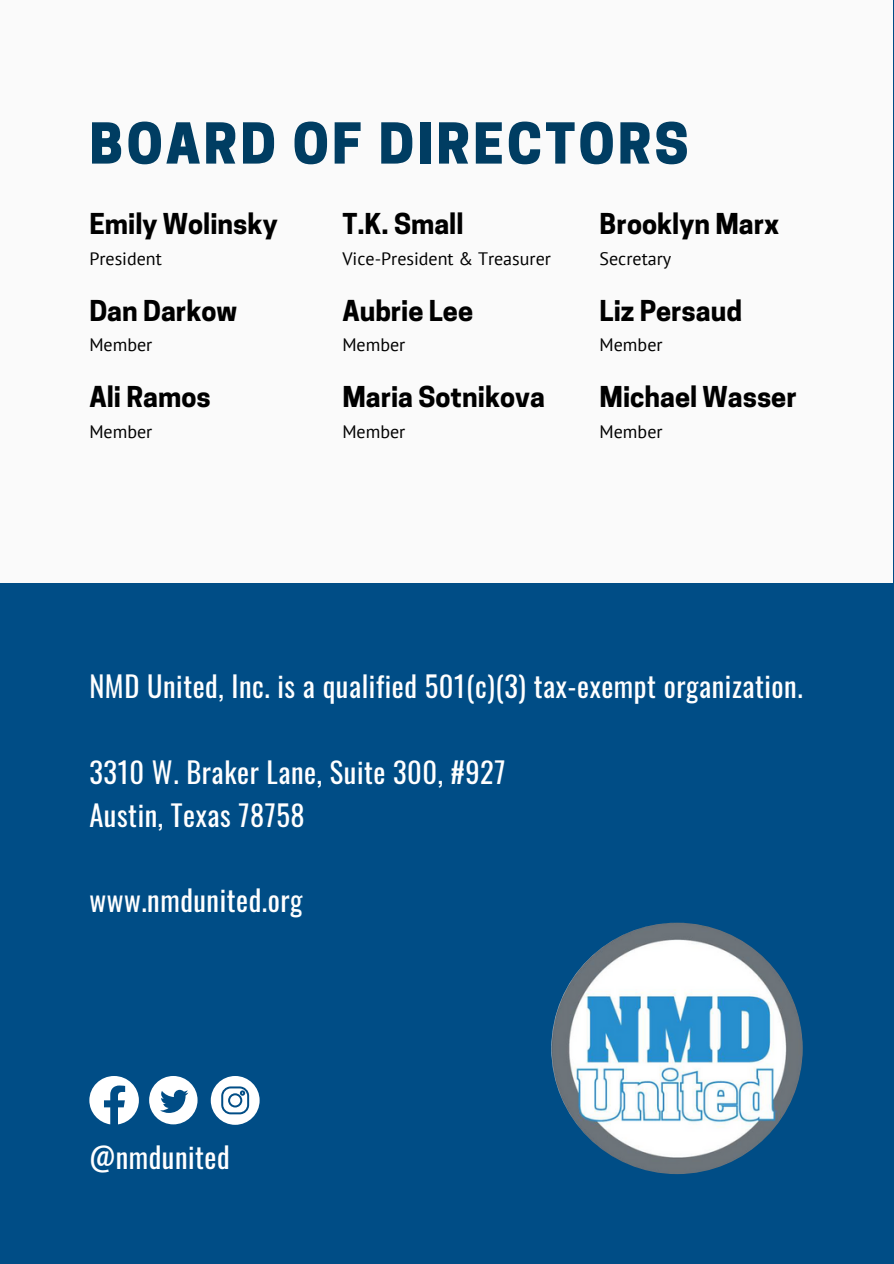
<style>
.page{position:relative;width:894px;height:1264px;background:#fff}
.page>*{position:absolute;margin:0;border:0;box-sizing:border-box;transform-origin:0 0}
.t1{font:800 52.95px "Cooper Hewitt";letter-spacing:.06em;color:#003d62}
.t2{font:28.5px/42.8px "Oswald";letter-spacing:.02em;color:#fff}
.t3{font:700 27px "Cooper Hewitt";color:#000}
.t4{font:18px "PT Sans";color:#000}
</style>
<div class="page">
<div style="left:0;top:0;width:893px;height:1263px;background:#004d86"></div>
<svg style="left:89px;top:1076px;width:50px;height:48px"></svg>
<svg style="left:149px;top:1076px;width:48px;height:48px"></svg>
<svg style="left:211px;top:1076px;width:48px;height:48px"></svg>
<img style="left:551px;top:922px;width:251px;height:252px;border-radius:50%">
<div style="left:0;top:0;width:892px;height:582px;background:#f6f6f6"></div>
<p class="t1" style="left:89px;top:124px;width:600px">BOARD OF DIRECTORS</p>
<p class="t3" style="left:89px;top:214px;width:190px">Emily Wolinsky</p>
<p class="t4" style="left:89px;top:246px;width:74px">President</p>
<h2 class="t3" style="left:89px;top:300px;width:149px">Dan Darkow</h2>
<h2 class="t4" style="left:89px;top:333px;width:64px">Member</h2>
<h2 class="t3" style="left:89px;top:387px;width:123px">Ali Ramos</h2>
<h2 class="t4" style="left:89px;top:419px;width:64px">Member</h2>
<h2 class="t3" style="left:342px;top:214px;width:123px">T.K. Small</h2>
<h2 class="t4" style="left:342px;top:246px;width:210px">Vice-President &amp; Treasurer</h2>
<h2 class="t3" style="left:342px;top:300px;width:132px">Aubrie Lee</h2>
<h2 class="t4" style="left:342px;top:333px;width:64px">Member</h2>
<h2 class="t3" style="left:342px;top:387px;width:204px">Maria Sotnikova</h2>
<h2 class="t4" style="left:342px;top:419px;width:64px">Member</h2>
<h2 class="t3" style="left:599px;top:214px;width:181px">Brooklyn Marx</h2>
<h2 class="t4" style="left:599px;top:246px;width:73px">Secretary</h2>
<h2 class="t3" style="left:599px;top:300px;width:144px">Liz Persaud</h2>
<h2 class="t4" style="left:599px;top:333px;width:64px">Member</h2>
<h2 class="t3" style="left:599px;top:387px;width:198px">Michael Wasser</h2>
<h2 class="t4" style="left:599px;top:419px;width:64px">Member</h2>
<h2 class="t2" style="left:89px;top:664px;width:714px">NMD United, Inc. is a qualified 501(c)(3) tax-exempt organization.</h2>
<h2 class="t2" style="left:89px;top:749px;width:417px">3310 W. Braker Lane, Suite 300, #927<br>Austin, Texas 78758</h2>
<h2 class="t2" style="left:89px;top:877px;width:215px">www.nmdunited.org</h2>
<p class="t2" style="left:89px;top:1134px;width:142px">@nmdunited</p>
</div>
